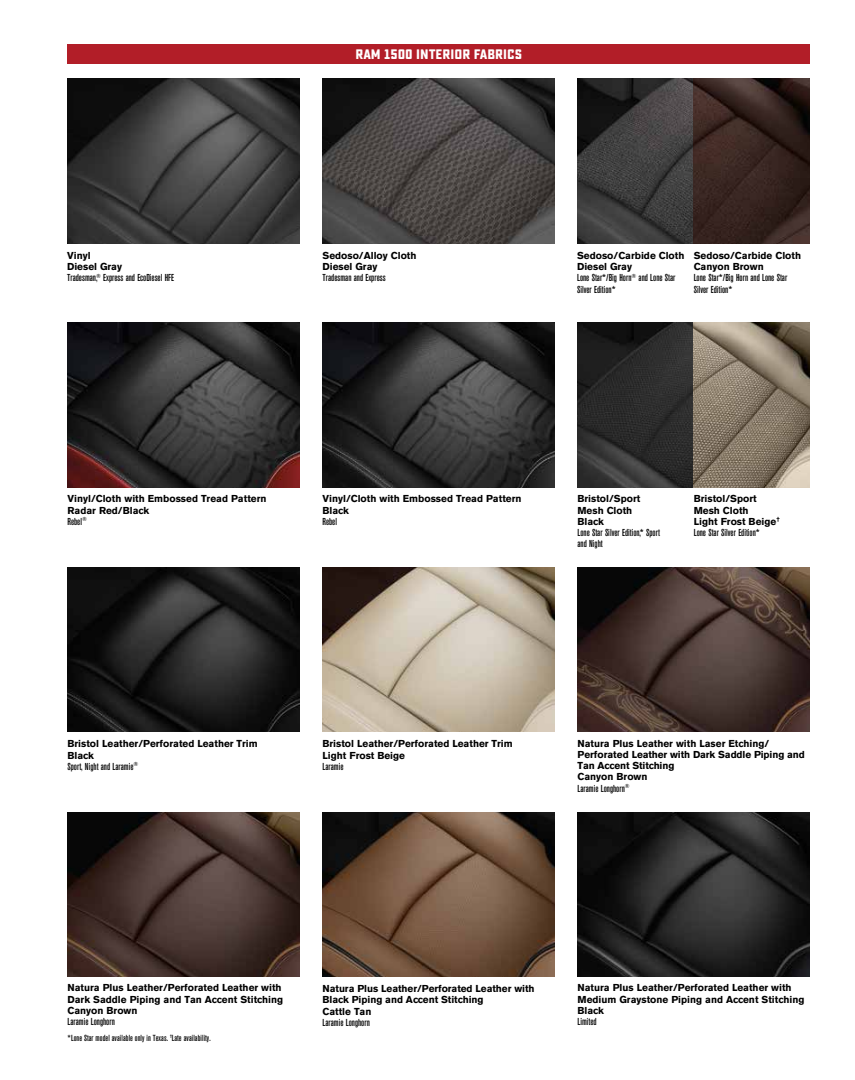
<style>
.page{position:relative;width:855px;height:1080px;background:#fff}
.page>*{position:absolute;margin:0;border:0;box-sizing:border-box;transform-origin:0 0}
.t1{font:700 13.75px "Sucrose";color:#fff}
.t2{font:700 10px/11.2px "Akzidenz Grotesk BE";color:#000}
.t3{font:500 condensed 10px/11.2px "Akzidenz Grotesk BE";color:#000}
.t4{font:500 condensed 8.75px "Akzidenz Grotesk BE";letter-spacing:.01em;color:#000}
.s1{font-weight:700;font-stretch:normal}
.s2{font-weight:500;font-stretch:condensed}
</style>
<div class="page">
<img style="left:577px;top:323px;width:233px;height:164px">
<img style="left:322px;top:79px;width:233px;height:164px">
<img style="left:67px;top:79px;width:233px;height:164px">
<img style="left:322px;top:567px;width:233px;height:165px">
<img style="left:577px;top:567px;width:233px;height:165px">
<img style="left:322px;top:812px;width:233px;height:165px">
<img style="left:67px;top:567px;width:233px;height:165px">
<img style="left:67px;top:812px;width:233px;height:165px">
<img style="left:577px;top:812px;width:233px;height:165px">
<img style="left:577px;top:79px;width:117px;height:164px">
<img style="left:694px;top:79px;width:116px;height:164px">
<img style="left:67px;top:323px;width:233px;height:164px">
<img style="left:322px;top:323px;width:233px;height:164px">
<div style="left:67px;top:44px;width:743px;height:20px;background:#b21e28"></div>
<p class="t3" style="left:67px;top:250px;width:108px"><span class="s1">Vinyl<br>Diesel Gray<br></span>Tradesman,<sup>®</sup> Express and EcoDiesel HFE</p>
<h1 class="t1" style="left:355px;top:46px;width:168px">RAM 1500 INTERIOR FABRICS</h1>
<p class="t2" style="left:322px;top:250px;width:96px">Sedoso/Alloy Cloth<br>Diesel Gray</p>
<p class="t3" style="left:322px;top:273px;width:65px">Tradesman and Express</p>
<p class="t3" style="left:577px;top:250px;width:109px"><span class="s1">Sedoso/Carbide Cloth<br>Diesel Gray<br></span>Lone Star*/Big Horn<sup>®</sup> and Lone Star<br>Silver Edition*</p>
<p class="t2" style="left:694px;top:250px;width:109px">Sedoso/Carbide Cloth<br>Canyon Brown</p>
<p class="t3" style="left:694px;top:273px;width:95px">Lone Star*/Big Horn and Lone Star<br>Silver Edition*</p>
<p class="t2" style="left:67px;top:493px;width:201px">Vinyl/Cloth with Embossed Tread Pattern<br>Radar Red/Black<br><span class="s2">Rebel</span><sup>®</sup></p>
<p class="t2" style="left:322px;top:493px;width:201px">Vinyl/Cloth with Embossed Tread Pattern<br>Black</p>
<p class="t3" style="left:322px;top:516px;width:16px">Rebel</p>
<p class="t2" style="left:577px;top:493px;width:64px">Bristol/Sport<br>Mesh Cloth<br>Black</p>
<p class="t3" style="left:577px;top:527px;width:84px">Lone Star Silver Edition,* Sport and Night</p>
<p class="t2" style="left:694px;top:493px;width:88px">Bristol/Sport<br>Mesh Cloth<br>Light Frost Beige<sup>†<br></sup><span class="s2">Lone Star Silver Edition*</span></p>
<p class="t2" style="left:67px;top:738px;width:192px">Bristol Leather/Perforated Leather Trim<br>Black<br><span class="s2">Sport, Night and Laramie</span><sup>®</sup></p>
<p class="t2" style="left:322px;top:738px;width:192px">Bristol Leather/Perforated Leather Trim<br>Light Frost Beige</p>
<p class="t3" style="left:322px;top:761px;width:23px">Laramie</p>
<p class="t2" style="left:577px;top:738px;width:229px">Natura Plus Leather with Laser Etching/<br>Perforated Leather with Dark Saddle Piping and<br>Tan Accent Stitching<br>Canyon Brown<br><span class="s2">Laramie Longhorn</span><sup>®</sup></p>
<p class="t2" style="left:67px;top:982px;width:217px">Natura Plus Leather/Perforated Leather with<br>Dark Saddle Piping and Tan Accent Stitching<br>Canyon Brown</p>
<p class="t3" style="left:67px;top:1016px;width:49px">Laramie Longhorn</p>
<p class="t4" style="left:67px;top:1033px;width:145px">*Lone Star model available only in Texas. <sup>†</sup>Late availability.</p>
<p class="t2" style="left:322px;top:983px;width:214px">Natura Plus Leather/Perforated Leather with<br>Black Piping and Accent Stitching<br>Cattle Tan</p>
<p class="t3" style="left:322px;top:1017px;width:49px">Laramie Longhorn</p>
<p class="t2" style="left:577px;top:982px;width:228px">Natura Plus Leather/Perforated Leather with<br>Medium Graystone Piping and Accent Stitching<br>Black</p>
<p class="t3" style="left:577px;top:1016px;width:21px">Limited</p>
</div>
